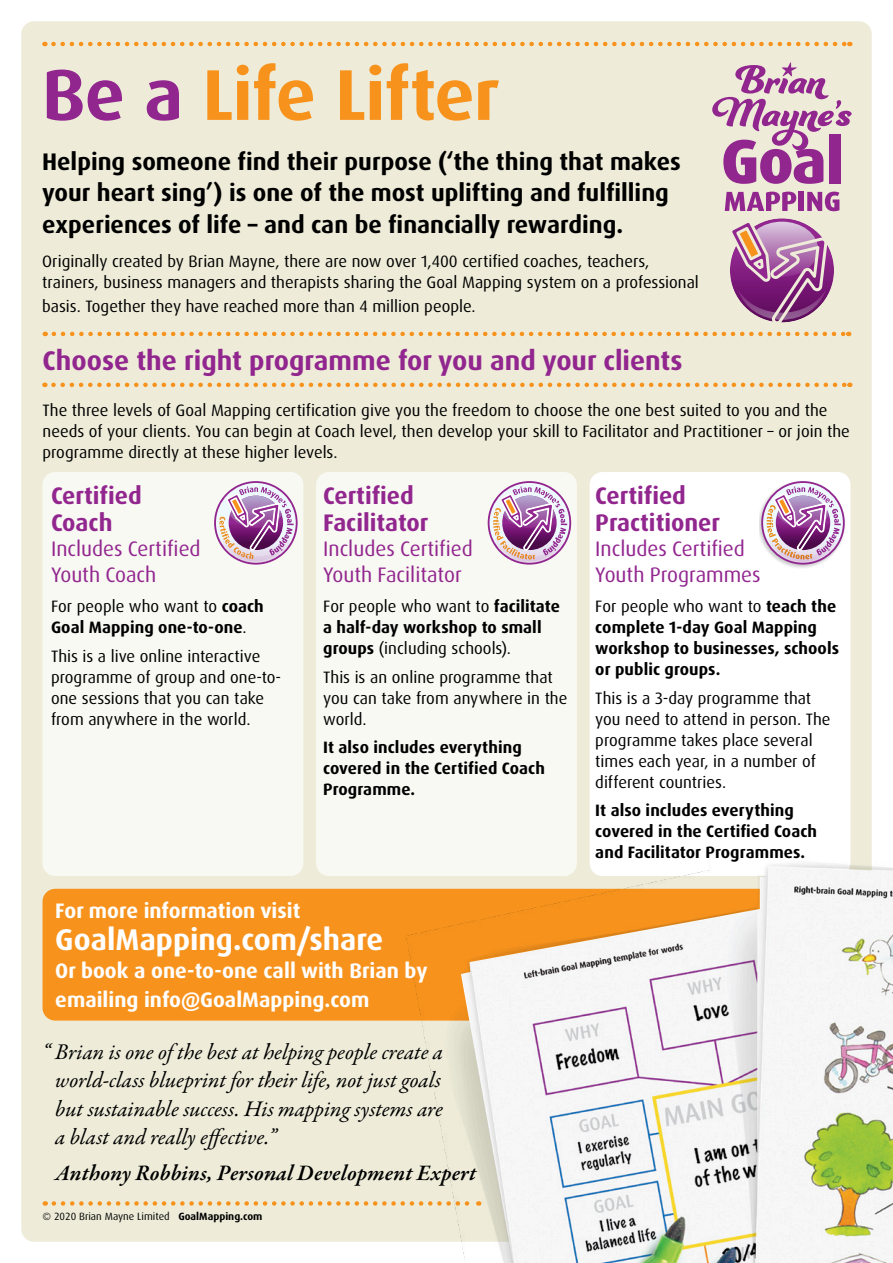
<style>
.page{position:relative;width:893px;height:1263px;background:#fff}
.page>*{position:absolute;margin:0;border:0;box-sizing:border-box;transform-origin:0 0}
.t1{font:700 72px "Dax Pro";letter-spacing:-.015em;color:#f7931d}
.Body_Text{font:700 30px "Dax Pro";color:#fff}
.Normal__Web{font:700 27px "Dax Pro";color:#92268f}
.TXT_Main_Intro{font:700 24px/31.5px "Dax Pro";color:#000}
.NEW_sub_2{font:700 24px/27px "Dax";color:#92268f}
.TXT_Main_Quote{font:italic 22.5px/28.5px "Garamond Premr Pro";letter-spacing:-.005em;color:#000;text-align:justify}
.TXT_Main_Quote-2{font:italic 600 22.5px "Garamond Premr Pro";letter-spacing:.005em;color:#000}
.NEW_sub_2-2{font:21px/25.5px "Dax";color:#92268f}
.Body_Text-2{font:700 21px/28.5px "Dax Pro";color:#fff}
.Normal__Web-2{font:16.5px/21px "Dax Pro";color:#000}
.Normal__Web-3{font:700 16.5px/21px "Dax Pro";letter-spacing:.005em;color:#000}
.TXT_Main_Body{font:16.5px/21px "Dax Pro";color:#000}
.t2{font:10.5px "Dax";color:#000}
.s1{color:#92268f}
.s2{font-weight:400}
.s3{font-weight:700}
</style>
<div class="page">
<div style="left:21px;top:21px;width:851px;height:1221px;background:#eeecd9;border-radius:13px"></div>
<div style="left:43px;top:889px;width:809px;height:131px;background:#f7931d;border-radius:13px"></div>
<svg style="left:53px;top:42px;width:797px;height:4px"></svg>
<svg style="left:53px;top:383px;width:797px;height:4px"></svg>
<svg style="left:54px;top:1201px;width:214px;height:5px"></svg>
<svg style="left:712px;top:62px;width:140px;height:122px"></svg>
<div style="left:829px;top:134px;width:11px;height:49px;background:#92268f"></div>
<svg style="left:725px;top:192px;width:114px;height:131px"></svg>
<div style="left:43px;top:472px;width:260px;height:404px;background:#f9f9f3;border-radius:13px"></div>
<div style="left:316px;top:472px;width:261px;height:404px;background:#f9f9f3;border-radius:13px"></div>
<div style="left:590px;top:472px;width:260px;height:404px;background:#fff;border-radius:13px"></div>
<svg style="left:54px;top:332px;width:795px;height:4px"></svg>
<img style="left:271px;top:851px;width:622px;height:412px">
<svg style="left:214px;top:481px;width:84px;height:84px"></svg>
<svg style="left:488px;top:481px;width:83px;height:84px"></svg>
<img style="left:760px;top:481px;width:85px;height:87px">
<svg style="left:762px;top:482px;width:82px;height:82px"></svg>
<div style="left:761px;top:481px;width:84px;height:84px;border:2px solid #92268f;border-radius:50%"></div>
<svg style="left:767px;top:486px;width:74px;height:75px;background:#c29bbd"></svg>
<p class="t1" style="left:42px;top:48px;width:459px"><span class="s1">Be a</span> Life Lifter</p>
<p class="TXT_Main_Intro" style="left:42px;top:146px;width:640px">Helping someone find their purpose (‘the thing that makes your heart sing’) is one of the most uplifting and fulfilling experiences of life – and can be financially rewarding.</p>
<p class="TXT_Main_Body" style="left:42px;top:251px;width:658px">Originally created by Brian Mayne, there are now over 1,400 certified coaches, teachers, trainers, business managers and therapists sharing the Goal Mapping system on a professional</p>
<p class="TXT_Main_Body" style="left:42px;top:296px;width:435px">basis. Together they have reached more than 4 million people.</p>
<p class="Normal__Web" style="left:43px;top:343px;width:641px">Choose the right programme for you and your clients</p>
<p class="Normal__Web-2" style="left:43px;top:400px;width:809px">The three levels of Goal Mapping certification give you the freedom to choose the one best suited to you and the needs of your clients. You can begin at Coach level, then develop your skill to Facilitator and Practitioner – or join the programme directly at these higher levels.</p>
<p class="NEW_sub_2" style="left:51px;top:482px;width:92px">Certified<br>Coach</p>
<p class="NEW_sub_2-2" style="left:51px;top:537px;width:151px">Includes Certified<br>Youth Coach</p>
<p class="Normal__Web-3" style="left:51px;top:596px;width:214px"><span class="s2">For people who want to</span> coach<br>Goal Mapping one-to-one<span class="s2">.</span></p>
<p class="Normal__Web-2" style="left:51px;top:645px;width:232px">This is a live online interactive programme of group and one-to&shy;one sessions that you can take from anywhere in the world.</p>
<p class="NEW_sub_2" style="left:323px;top:482px;width:107px">Certified<br>Facilitator</p>
<p class="NEW_sub_2-2" style="left:323px;top:537px;width:151px">Includes Certified<br>Youth Facilitator</p>
<p class="Normal__Web-3" style="left:323px;top:596px;width:238px"><span class="s2">For people who want to</span> facilitate a half-day workshop to small groups <span class="s2">(including schools).</span></p>
<p class="Normal__Web-2" style="left:323px;top:666px;width:246px">This is an online programme that you can take from anywhere in the world.</p>
<p class="Normal__Web-3" style="left:323px;top:737px;width:223px">It also includes everything covered in the Certified Coach<br>Programme.</p>
<p class="Body_Text-2" style="left:55px;top:897px;width:247px">For more information visit</p>
<p class="Body_Text" style="left:55px;top:920px;width:330px">GoalMapping.com/share</p>
<p class="Body_Text-2" style="left:55px;top:957px;width:374px">Or book a one-to-one call with Brian by emailing info@GoalMapping.com</p>
<p class="TXT_Main_Quote" style="left:55px;top:1039px;width:389px;text-indent:-13px">“ Brian is one of the best at helping people create a world-class blueprint for their life, not just goals but sustainable success. His mapping systems are a blast and really effective.”</p>
<p class="TXT_Main_Quote-2" style="left:55px;top:1159px;width:422px">Anthony Robbins, Personal Development Expert</p>
<p class="t2" style="left:43px;top:1211px;width:221px">© 2020 Brian Mayne Limited <span class="s3">GoalMapping.com</span></p>
<p class="NEW_sub_2" style="left:595px;top:482px;width:126px">Certified<br>Practitioner</p>
<p class="NEW_sub_2-2" style="left:595px;top:537px;width:167px">Includes Certified<br>Youth Programmes</p>
<p class="Normal__Web-3" style="left:595px;top:596px;width:245px"><span class="s2">For people who want to</span> teach the complete 1-day Goal Mapping workshop to businesses, schools or public groups.</p>
<p class="Normal__Web-2" style="left:595px;top:687px;width:237px">This is a 3-day programme that you need to attend in person. The programme takes place several times each year, in a number of different countries.</p>
<p class="Normal__Web-3" style="left:595px;top:800px;width:223px">It also includes everything covered in the Certified Coach and Facilitator Programmes.</p>
</div>
